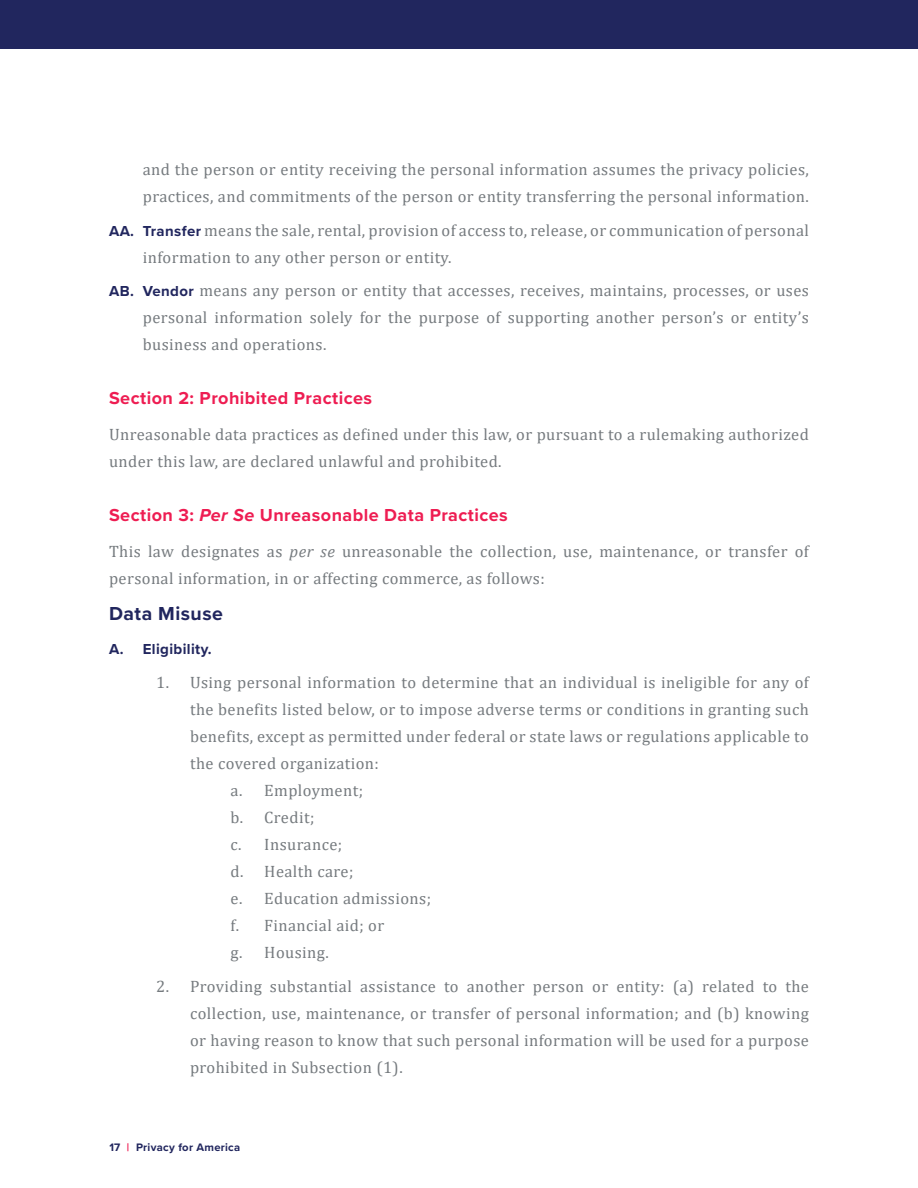
<style>
.page{position:relative;width:918px;height:1188px;background:#fff}
.page>*{position:absolute;margin:0;border:0;box-sizing:border-box;transform-origin:0 0}
.t1{font:700 19.5px "Proxima Nova";letter-spacing:.025em;color:#21265e}
.t2{font:700 18px "Proxima Nova";letter-spacing:.025em;color:#ee1d52}
.t3{font:16.5px/27px "Cambria";letter-spacing:.025em;color:#767b7f}
.t4{font:700 15px "Proxima Nova";letter-spacing:.025em;color:#21265e}
.t5{font:700 11.25px "Proxima Nova";letter-spacing:.025em;color:#21265e}
.s1{font-family:"Proxima Nova";font-weight:700;font-size:15px;color:#21265e}
.s2{font-style:italic}
.s3{color:#ee1d52}
</style>
<div class="page">
<div style="left:0;top:0;width:918px;height:49px;background:#21265e"></div>
<p class="t3" style="left:143px;top:156px;width:668px">and the person or entity receiving the personal information assumes the privacy policies, practices, and commitments of the person or entity transferring the personal information.</p>
<p class="t3" style="left:143px;top:216px;width:668px;text-indent:-34px"><span class="s1">AA. Transfer</span> means the sale, rental, provision of access to, release, or communication of personal information to any other person or entity.</p>
<p class="t3" style="left:143px;top:277px;width:668px;text-align:justify;text-indent:-34px"><span class="s1">AB. Vendor</span> means any person or entity that accesses, receives, maintains, processes, or uses personal information solely for the purpose of supporting another person’s or entity’s business and operations.</p>
<p class="t2" style="left:109px;top:385px;width:265px">Section 2: Prohibited Practices</p>
<p class="t3" style="left:109px;top:421px;width:701px">Unreasonable data practices as defined under this law, or pursuant to a rulemaking authorized under this law, are declared unlawful and prohibited.</p>
<p class="t2" style="left:109px;top:502px;width:400px">Section 3: <span class="s2">Per Se</span> Unreasonable Data Practices</p>
<p class="t3" style="left:109px;top:538px;width:701px">This law designates as <span class="s2">per se</span> unreasonable the collection, use, maintenance, or transfer of personal information, in or affecting commerce, as follows:</p>
<p class="t1" style="left:109px;top:599px;width:115px">Data Misuse</p>
<p class="t4" style="left:109px;top:638px;width:104px">A. Eligibility.</p>
<p class="t3" style="left:190px;top:669px;width:620px;text-align:justify;text-indent:-34px">1. Using personal information to determine that an individual is ineligible for any of the benefits listed below, or to impose adverse terms or conditions in granting such benefits, except as permitted under federal or state laws or regulations applicable to the covered organization:</p>
<p class="t3" style="left:231px;top:777px;width:134px">a. Employment;</p>
<p class="t3" style="left:231px;top:804px;width:85px">b. Credit;</p>
<p class="t3" style="left:231px;top:831px;width:113px">c. Insurance;</p>
<p class="t3" style="left:231px;top:858px;width:124px">d. Health care;</p>
<p class="t3" style="left:231px;top:885px;width:202px">e. Education admissions;</p>
<p class="t3" style="left:231px;top:912px;width:155px">f. Financial aid; or</p>
<p class="t3" style="left:231px;top:939px;width:100px">g. Housing.</p>
<p class="t3" style="left:190px;top:972px;width:620px;text-align:justify;text-indent:-34px">2. Providing substantial assistance to another person or entity: (a) related to the collection, use, maintenance, or transfer of personal information; and (b) knowing or having reason to know that such personal information will be used for a purpose prohibited in Subsection (1).</p>
<p class="t5" style="left:109px;top:1138px;width:132px">17 <span class="s3">|</span> Privacy for America</p>
</div>
